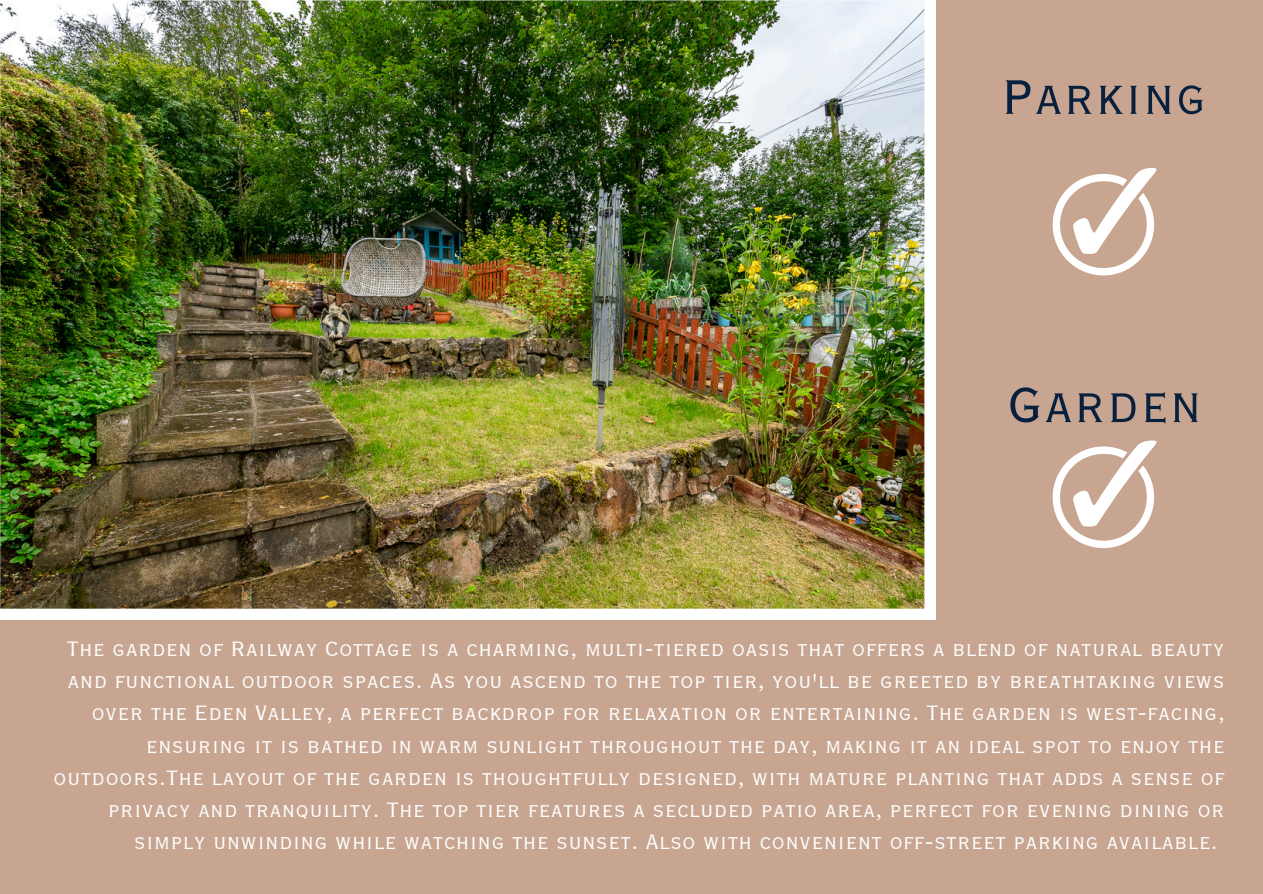
<style>
.page{position:relative;width:1263px;height:894px;background:#fff}
.page>*{position:absolute;margin:0;border:0;box-sizing:border-box;transform-origin:0 0}
.t1{font:65.1px "Copperplate Gothic LT Pro 29 BC";letter-spacing:.01em;color:#07203e}
.t2{font:63.75px "Copperplate Gothic LT Pro 29 BC";letter-spacing:.01em;color:#07203e}
.t3{font:27px/32.2px "Copperplate Gothic LT Pro 29 BC";letter-spacing:.01em;color:#fefefe;text-align:right}
</style>
<div class="page">
<div style="left:0;top:0;width:1263px;height:893px;background:#c7a590"></div>
<img style="left:0;top:0;width:935px;height:619px">
<svg style="left:1053px;top:440px;width:103px;height:108px"></svg>
<svg style="left:1053px;top:168px;width:103px;height:107px"></svg>
<h1 class="t2" style="left:1002px;top:67px;width:207px">Parking</h1>
<h1 class="t1" style="left:1007px;top:374px;width:196px">Garden</h1>
<p class="t3" style="left:53px;top:633px;width:1173px">The garden of Railway Cottage is a charming, multi-tiered oasis that offers a blend of natural beauty and functional outdoor spaces. As you ascend to the top tier, you'll be greeted by breathtaking views over the Eden Valley, a perfect backdrop for relaxation or entertaining. The garden is west-facing, ensuring it is bathed in warm sunlight throughout the day, making it an ideal spot to enjoy the outdoors.The layout of the garden is thoughtfully designed, with mature planting that adds a sense of privacy and tranquility. The top tier features a secluded patio area, perfect for evening dining or simply unwinding while watching the sunset. Also with convenient off-street parking available.</p>
</div>
